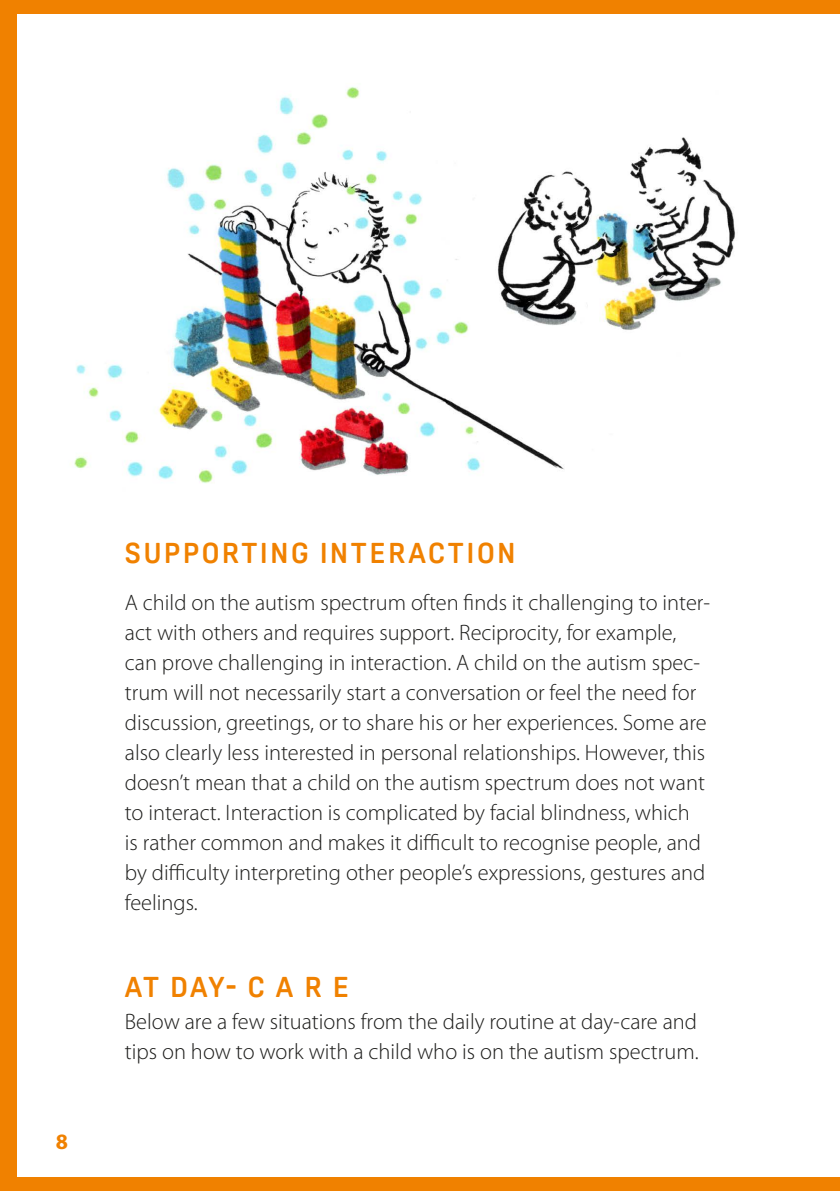
<style>
.page{position:relative;width:840px;height:1191px;background:#fff}
.page>*{position:absolute;margin:0;border:0;box-sizing:border-box;transform-origin:0 0}
._1_OTSIKKO_H1{font:700 28px "Oscine";letter-spacing:.1em;color:#f08100}
._1_leipis_P{font:300 22.4px/29.8px "Myriad Pro";color:#1d1d1b}
.t1{font:700 22px "Myriad Pro";color:#f08100}
</style>
<div class="page">
<div style="left:0;top:0;width:839px;height:1191px;background:#f08100"></div>
<div style="left:17px;top:14px;width:822px;height:1162px;background:#fff"></div>
<img style="left:74px;top:87px;width:661px;height:396px">
<p class="t1" style="left:56px;top:1127px;width:14px">8</p>
<h1 class="_1_OTSIKKO_H1" style="left:125px;top:538px;width:392px">SUPPORTING INTERACTION</h1>
<p class="_1_leipis_P" style="left:125px;top:588px;width:586px">A child on the autism spectrum often finds it challenging to inter-</p>
<p class="_1_leipis_P" style="left:125px;top:618px;width:583px">act with others and requires support. Reciprocity, for example, can prove challenging in interaction. A child on the autism spec&shy;trum will not necessarily start a conversation or feel the need for discussion, greetings, or to share his or her experiences. Some are also clearly less interested in personal relationships. However, this doesn’t mean that a child on the autism spectrum does not want to interact. Interaction is complicated by facial blindness, which is rather common and makes it difficult to recognise people, and by difficulty interpreting other people’s expressions, gestures and feelings.</p>
<h1 class="_1_OTSIKKO_H1" style="left:125px;top:971px;width:225px">AT DAY- C A R E</h1>
<p class="_1_leipis_P" style="left:125px;top:1006px;width:573px">Below are a few situations from the daily routine at day-care and</p>
<p class="_1_leipis_P" style="left:125px;top:1036px;width:575px">tips on how to work with a child who is on the autism spectrum.</p>
</div>
